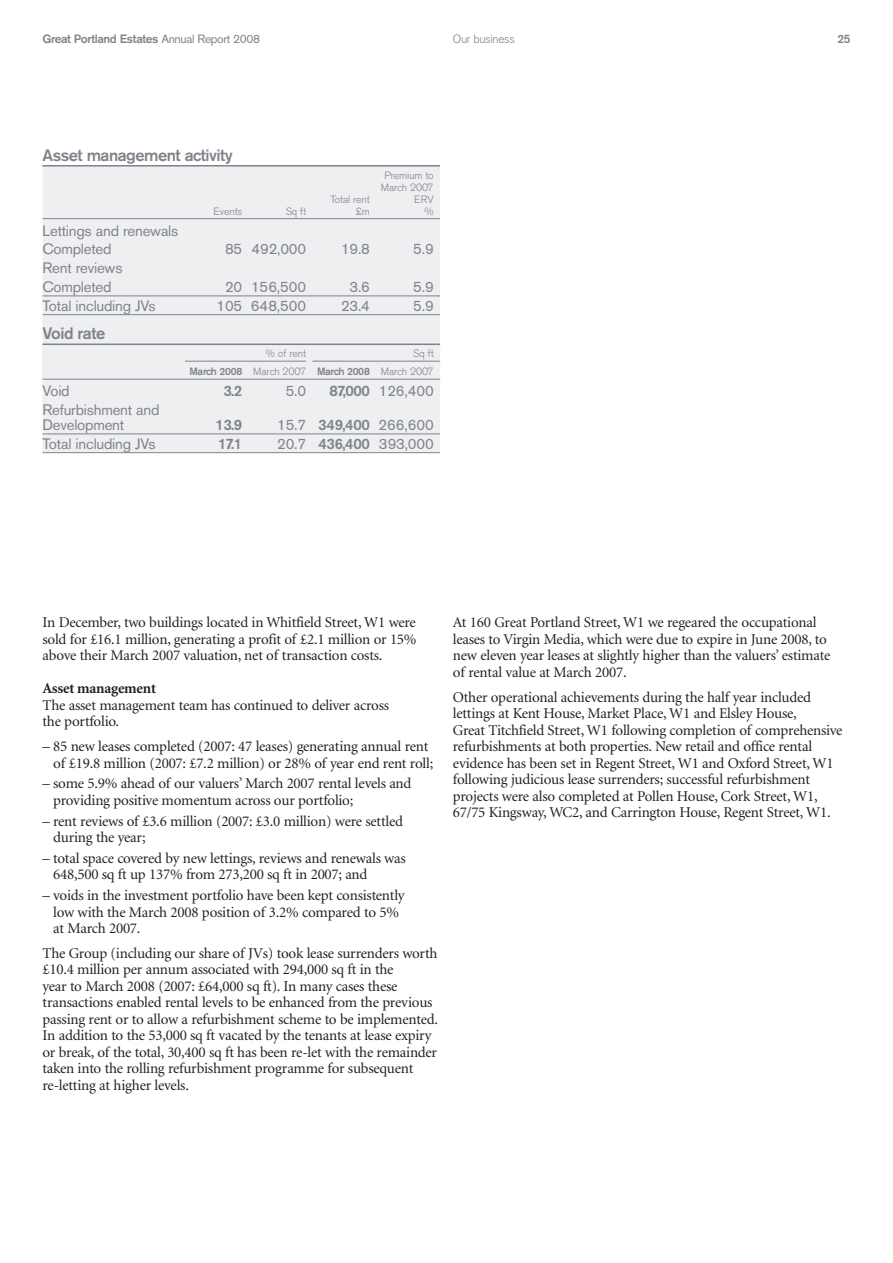
<style>
.page{position:relative;width:893px;height:1263px;background:#fff}
.page>*{position:absolute;margin:0;border:0;box-sizing:border-box;transform-origin:0 0}
.t1{font:500 16.5px "Akzidenz Grotesk BE";letter-spacing:-.03em;color:#80838a}
.t2{font:15px/16.5px "Minion";letter-spacing:-.015em;color:#231f20}
.t3{font:15px/18.8px "Akzidenz Grotesk BE";letter-spacing:-.015em;color:#80838a}
.t4{font:500 15px "Akzidenz Grotesk BE";color:#80838a}
.t5{font:500 12px "Akzidenz Grotesk BE";letter-spacing:-.03em;color:#80838a}
.t6{font:300 12px "Akzidenz Grotesk BE";letter-spacing:-.03em;color:#80838a}
.t7{font:300 10.5px/12px "Akzidenz Grotesk BE";letter-spacing:-.015em;color:#80838a;text-align:center}
.s1{font-weight:400}
.s2{font-weight:500}
.s3{font-weight:700}
</style>
<div class="page">
<div style="left:43px;top:165px;width:397px;height:225px;background:#eeeff1"></div>
<hr style="left:43px;top:165px;width:397px;height:1px;background:#80838a">
<hr style="left:43px;top:218px;width:397px;height:1px;background:#80838a">
<hr style="left:43px;top:295px;width:397px;height:1px;background:#80838a">
<hr style="left:43px;top:314px;width:397px;height:1px;background:#80838a">
<div style="left:43px;top:343px;width:397px;height:109px;background:#eeeff1"></div>
<hr style="left:43px;top:343px;width:397px;height:2px;background:#80838a">
<hr style="left:313px;top:361px;width:127px;height:1px;background:#80838a">
<hr style="left:185px;top:361px;width:121px;height:1px;background:#80838a">
<hr style="left:43px;top:379px;width:397px;height:1px;background:#80838a">
<hr style="left:43px;top:433px;width:397px;height:1px;background:#80838a">
<hr style="left:43px;top:452px;width:397px;height:1px;background:#80838a">
<p class="t5" style="left:43px;top:34px;width:219px">Great Portland Estates <span class="s1">Annual Report 2008</span></p>
<p class="t6" style="left:453px;top:33px;width:63px">Our business</p>
<p class="t5" style="left:837px;top:34px;width:15px">25</p>
<p class="t1" style="left:43px;top:149px;width:192px">Asset management activity</p>
<p class="t7" style="left:381px;top:170px;width:54px">Premium to<br>March 2007</p>
<p class="t7" style="left:331px;top:194px;width:41px">Total rent</p>
<p class="t7" style="left:414px;top:194px;width:21px">ERV</p>
<p class="t3" style="left:43px;top:222px;width:137px">Lettings and renewals<br>Completed</p>
<p class="t3" style="left:43px;top:260px;width:82px">Rent reviews<br>Completed</p>
<p class="t7" style="left:214px;top:206px;width:30px">Events</p>
<p class="t7" style="left:286px;top:206px;width:22px">Sq ft</p>
<p class="t7" style="left:356px;top:206px;width:16px">£m</p>
<p class="t7" style="left:425px;top:206px;width:11px">%</p>
<p class="t3" style="left:225px;top:241px;width:83px">85 492,000</p>
<p class="t3" style="left:341px;top:241px;width:30px">19.8</p>
<p class="t3" style="left:413px;top:241px;width:22px">5.9</p>
<p class="t3" style="left:225px;top:279px;width:83px">20 156,500</p>
<p class="t3" style="left:349px;top:279px;width:22px">3.6</p>
<p class="t3" style="left:413px;top:279px;width:22px">5.9</p>
<p class="t3" style="left:43px;top:297px;width:115px">Total including JVs</p>
<p class="t3" style="left:217px;top:297px;width:91px">105 648,500</p>
<p class="t3" style="left:341px;top:297px;width:30px">23.4</p>
<p class="t3" style="left:413px;top:297px;width:22px">5.9</p>
<p class="t1" style="left:43px;top:327px;width:64px">Void rate</p>
<p class="t7" style="left:266px;top:348px;width:42px">% of rent</p>
<p class="t7" style="left:189px;top:345px;width:246px;line-height:18px;text-align:right">Sq ft<br><span class="s2">March 2008</span> March 2007 <span class="s2">March 2008</span> March 2007</p>
<p class="t3" style="left:43px;top:383px;width:29px">Void</p>
<p class="t4" style="left:223px;top:385px;width:21px">3.2</p>
<p class="t3" style="left:286px;top:383px;width:22px">5.0</p>
<p class="t3" style="left:329px;top:383px;width:106px"><span class="s2">87,000</span> 126,400</p>
<p class="t3" style="left:43px;top:404px;width:118px;line-height:15px">Refurbishment and<br>Development</p>
<p class="t4" style="left:215px;top:419px;width:29px">13.9</p>
<p class="t3" style="left:277px;top:417px;width:158px">15.7 <span class="s2">349,400</span> 266,600</p>
<p class="t3" style="left:43px;top:435px;width:115px">Total including JVs</p>
<p class="t4" style="left:218px;top:438px;width:26px">17.1</p>
<p class="t3" style="left:277px;top:435px;width:158px">20.7 <span class="s2">436,400</span> 393,000</p>
<p class="t2" style="left:43px;top:615px;width:376px;text-align:justify">In December, two buildings located in Whitfield Street, W1 were sold for £16.1 million, generating a profit of £2.1 million or 15% above their March 2007 valuation, net of transaction costs.</p>
<p class="t2" style="left:43px;top:681px;width:348px"><span class="s3">Asset management<br></span>The asset management team has continued to deliver across the portfolio.</p>
<p class="t2" style="left:53px;top:739px;width:382px;text-indent:-11px">– 85 new leases completed (2007: 47 leases) generating annual rent of £19.8 million (2007: £7.2 million) or 28% of year end rent roll;</p>
<p class="t2" style="left:53px;top:776px;width:360px;text-indent:-11px">– some 5.9% ahead of our valuers’ March 2007 rental levels and providing positive momentum across our portfolio;</p>
<p class="t2" style="left:53px;top:814px;width:351px;text-indent:-11px">– rent reviews of £3.6 million (2007: £3.0 million) were settled during the year;</p>
<p class="t2" style="left:53px;top:851px;width:354px;text-indent:-11px">– total space covered by new lettings, reviews and renewals was<br>648,500 sq ft up 137% from 273,200 sq ft in 2007; and</p>
<p class="t2" style="left:53px;top:888px;width:353px;text-indent:-11px">– voids in the investment portfolio have been kept consistently low with the March 2008 position of 3.2% compared to 5% at March 2007.</p>
<p class="t2" style="left:43px;top:946px;width:397px">The Group (including our share of JVs) took lease surrenders worth £10.4 million per annum associated with 294,000 sq ft in the<br>year to March 2008 (2007: £64,000 sq ft). In many cases these transactions enabled rental levels to be enhanced from the previous passing rent or to allow a refurbishment scheme to be implemented.<br>In addition to the 53,000 sq ft vacated by the tenants at lease expiry or break, of the total, 30,400 sq ft has been re-let with the remainder taken into the rolling refurbishment programme for subsequent re-letting at higher levels.</p>
<p class="t2" style="left:453px;top:615px;width:379px">At 160 Great Portland Street, W1 we regeared the occupational leases to Virgin Media, which were due to expire in June 2008, to new eleven year leases at slightly higher than the valuers’ estimate of rental value at March 2007.</p>
<p class="t2" style="left:453px;top:690px;width:391px">Other operational achievements during the half year included lettings at Kent House, Market Place, W1 and Elsley House,<br>Great Titchfield Street, W1 following completion of comprehensive refurbishments at both properties. New retail and office rental evidence has been set in Regent Street, W1 and Oxford Street, W1 following judicious lease surrenders; successful refurbishment projects were also completed at Pollen House, Cork Street, W1, 67/75 Kingsway, WC2, and Carrington House, Regent Street, W1.</p>
</div>
